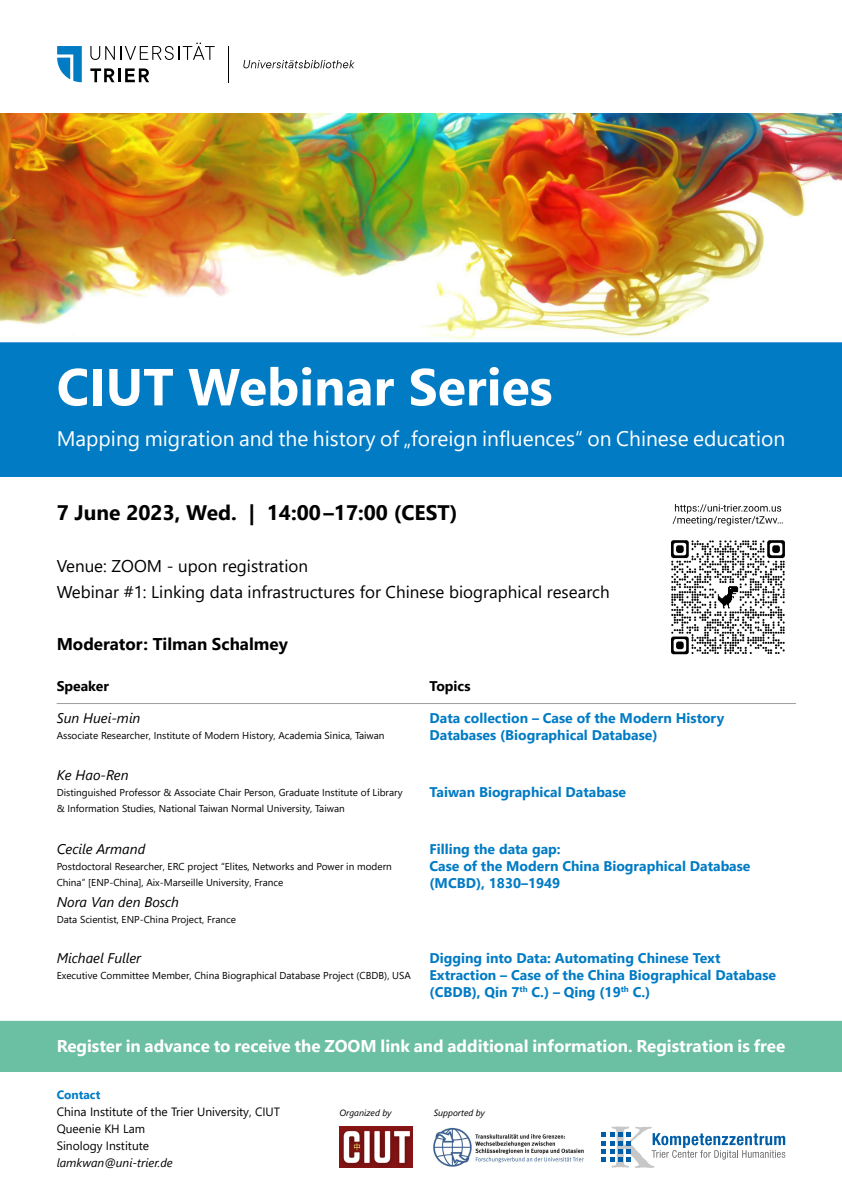
<style>
.page{position:relative;width:842px;height:1191px;background:#fff}
.page>*{position:absolute;margin:0;border:0;box-sizing:border-box;transform-origin:0 0}
.t1{font:700 52px "Segoe UI";color:#fff}
.t2{font:21px "Segoe UI";color:#fff}
.t3{font:700 21px "Segoe UI";color:#000}
.t4{font:17px/26px "Segoe UI";color:#000}
.t5{font:700 17px "Segoe UI";color:#fff}
.t6{font:700 17px "Segoe UI";color:#000}
.t7{font:700 14px/17px "Segoe UI";color:#007bc4}
.t8{font:italic 14px "Segoe UI";color:#000}
.t9{font:700 14px "Segoe UI";color:#000}
.t10{font:12px/17px "Segoe UI";color:#000}
.t11{font:italic 12px "Segoe UI";color:#000}
.t12{font:700 12px "Segoe UI";color:#007bc4}
.t13{font:10px/16px "Segoe UI";color:#000}
.t14{font:italic 9px "Segoe UI";color:#000}
</style>
<div class="page">
<img style="left:0;top:113px;width:842px;height:227px">
<div style="left:0;top:342px;width:842px;height:135px;background:#007bc4"></div>
<img style="left:339px;top:1126px;width:73px;height:42px">
<img style="left:434px;top:1127px;width:150px;height:40px">
<svg style="left:602px;top:1126px;width:183px;height:42px"></svg>
<img style="left:671px;top:504px;width:114px;height:151px">
<hr style="left:57px;top:703px;width:739px;height:1px;background:#9d9d9c">
<div style="left:0;top:1020px;width:842px;height:51px;background:#6bbfa3"></div>
<hr style="left:228px;top:46px;width:1px;height:36px;background:#000">
<svg style="left:57px;top:46px;width:25px;height:36px"></svg>
<svg style="left:90px;top:43px;width:125px;height:17px"></svg>
<svg style="left:90px;top:68px;width:25px;height:14px"></svg>
<hr style="left:118px;top:68px;width:3px;height:14px;background:#000">
<svg style="left:125px;top:68px;width:24px;height:14px"></svg>
<svg style="left:243px;top:60px;width:112px;height:8px"></svg>
<h1 class="t1" style="left:57px;top:338px;width:497px">CIUT Webinar Series</h1>
<h2 class="t2" style="left:57px;top:419px;width:730px">Mapping migration and the history of „foreign influences“ on Chinese education</h2>
<h2 class="t3" style="left:57px;top:492px;width:402px">7 June 2023, Wed. | 14:00–17:00 (CEST)</h2>
<h3 class="t4" style="left:57px;top:551px;width:555px">Venue: ZOOM - upon registration<br>Webinar #1: Linking data infrastructures for Chinese biographical research</h3>
<h3 class="t6" style="left:57px;top:628px;width:233px">Moderator: Tilman Schalmey</h3>
<h3 class="t9" style="left:57px;top:673px;width:54px">Speaker</h3>
<h3 class="t9" style="left:429px;top:673px;width:43px">Topics</h3>
<h3 class="t8" style="left:57px;top:704px;width:85px">Sun Huei-min</h3>
<p class="t13" style="left:57px;top:726px;width:329px">Associate Researcher, Institute of Modern History, Academia Sinica, Taiwan</p>
<h3 class="t7" style="left:429px;top:708px;width:296px">Data collection – Case of the Modern History<br>Databases (Biographical Database)</h3>
<h3 class="t8" style="left:57px;top:761px;width:73px">Ke Hao-Ren</h3>
<p class="t13" style="left:57px;top:783px;width:347px">Distinguished Professor &amp; Associate Chair Person, Graduate Institute of Library &amp; Information Studies, National Taiwan Normal University, Taiwan</p>
<h3 class="t7" style="left:429px;top:782px;width:198px">Taiwan Biographical Database</h3>
<h3 class="t8" style="left:57px;top:835px;width:90px">Cecile Armand</h3>
<p class="t13" style="left:57px;top:857px;width:337px">Postdoctoral Researcher, ERC project “Elites, Networks and Power in modern<br>China” [ENP-China], Aix-Marseille University, France</p>
<h3 class="t8" style="left:57px;top:888px;width:124px">Nora Van den Bosch</h3>
<p class="t13" style="left:57px;top:910px;width:181px">Data Scientist, ENP-China Project, France</p>
<h3 class="t7" style="left:429px;top:839px;width:323px">Filling the data gap:<br>Case of the Modern China Biographical Database (MCBD), 1830–1949</h3>
<h3 class="t8" style="left:57px;top:944px;width:86px">Michael Fuller</h3>
<p class="t13" style="left:57px;top:966px;width:356px">Executive Committee Member, China Biographical Database Project (CBDB), USA</p>
<h3 class="t7" style="left:429px;top:948px;width:348px">Digging into Data: Automating Chinese Text<br>Extraction – Case of the China Biographical Database (CBDB), Qin 7<sup>th</sup> C.) – Qing (19<sup>th</sup> C.)</h3>
<h3 class="t5" style="left:57px;top:1029px;width:730px">Register in advance to receive the ZOOM link and additional information. Registration is free</h3>
<p class="t12" style="left:57px;top:1083px;width:45px">Contact</p>
<p class="t10" style="left:57px;top:1102px;width:225px">China Institute of the Trier University, CIUT<br>Queenie KH Lam<br>Sinology Institute</p>
<p class="t11" style="left:57px;top:1151px;width:117px">lamkwan@uni-trier.de</p>
<p class="t14" style="left:339px;top:1104px;width:54px">Organized by</p>
<p class="t14" style="left:434px;top:1104px;width:53px">Supported by</p>
</div>
